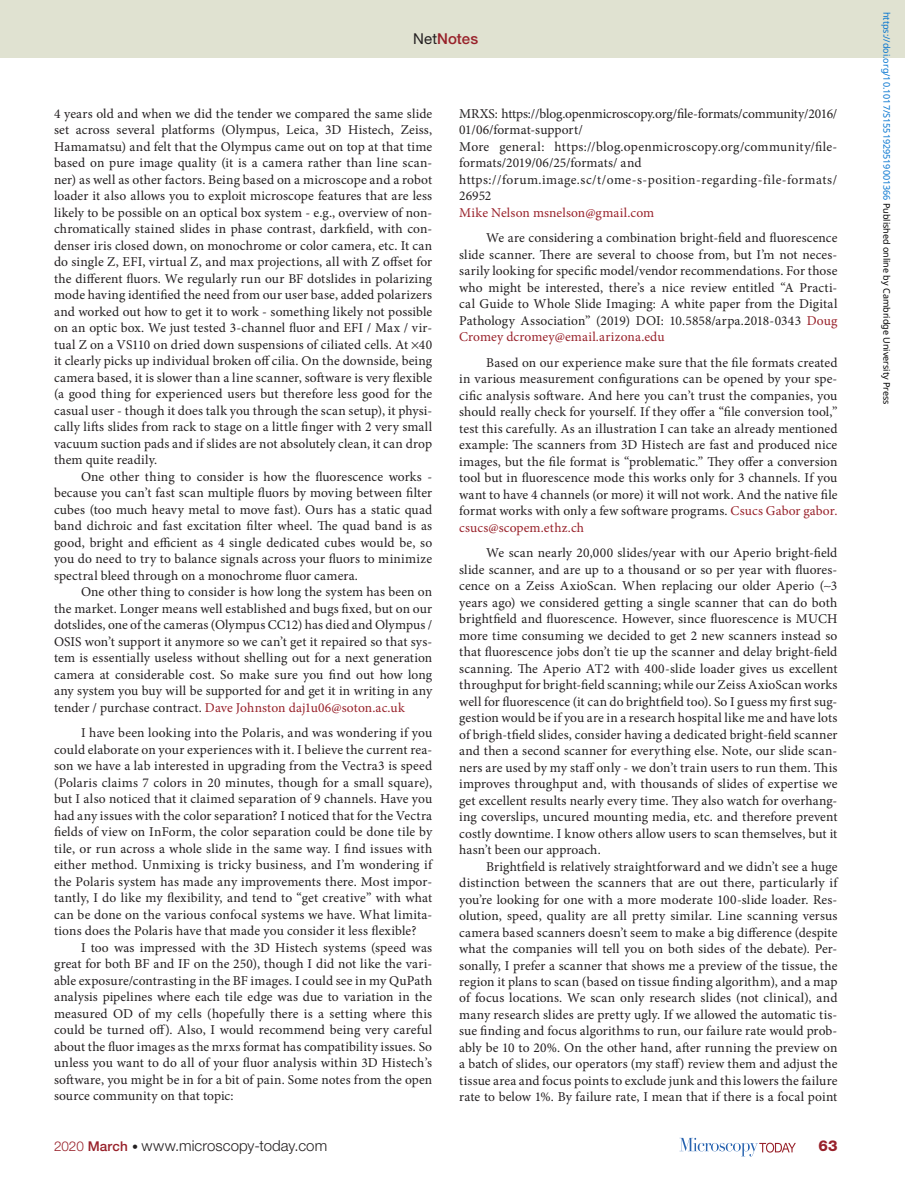
<style>
.page{position:relative;width:905px;height:1188px;background:#fff}
.page>*{position:absolute;margin:0;border:0;box-sizing:border-box;transform-origin:0 0}
.t1{font:300 15px "Helvetica Neue LT Std";letter-spacing:.005em;color:#231f20}
.t2{font:500 15px "Helvetica Neue LT Std";letter-spacing:.005em;color:#98212a}
.t3{font:800 15px "Helvetica Neue LT Std";color:#98212a}
.t4{font:13.5px/16.5px "Minion Pro";letter-spacing:.01em;color:#231f20;text-align:justify}
.t5{font:13.5px "Minion Pro";letter-spacing:.01em;color:#98212a}
.t6{font:9px "Noto Sans";color:#0172cf}
.s1{font-weight:400;color:#231f20}
.s2{color:#98212a}
.s3{font-size:13.5px;color:#98212a}
.s4{font-weight:500;font-size:13.5px;color:#98212a}
.s5{font-size:12px}
.s6{color:#000}
</style>
<div class="page">
<div style="left:0;top:0;width:904px;height:58px;background:#e0e2d1"></div>
<svg style="left:679px;top:1138px;width:116px;height:18px"></svg>
<p class="t2" style="left:413px;top:30px;width:66px"><span class="s1">Net</span>Notes</p>
<p class="t4" style="left:54px;top:105px;width:380px">4 years old and when we did the tender we compared the same slide set across several platforms (Olympus, Leica, 3D Histech, Zeiss, Hamamatsu) and felt that the Olympus came out on top at that time based on pure image quality (it is a camera rather than line scan&shy;ner) as well as other factors. Being based on a microscope and a robot loader it also allows you to exploit microscope features that are less likely to be possible on an optical box system - e.g., overview of non&shy;chromatically stained slides in phase contrast, darkfield, with con&shy;denser iris closed down, on monochrome or color camera, etc. It can do single Z, EFI, virtual Z, and max projections, all with Z offset for the different fluors. We regularly run our BF dotslides in polarizing mode having identified the need from our user base, added polarizers and worked out how to get it to work - something likely not possible on an optic box. We just tested 3-channel fluor and EFI / Max / vir&shy;tual Z on a VS110 on dried down suspensions of ciliated cells. At 40 it clearly picks up individual broken off cilia. On the downside, being camera based, it is slower than a line scanner, software is very flexible (a good thing for experienced users but therefore less good for the casual user - though it does talk you through the scan setup), it physi&shy;cally lifts slides from rack to stage on a little finger with 2 very small vacuum suction pads and if slides are not absolutely clean, it can drop them quite readily.</p>
<p class="t4" style="left:54px;top:468px;width:380px;text-indent:27px">One other thing to consider is how the fluorescence works - because you can’t fast scan multiple fluors by moving between filter cubes (too much heavy metal to move fast). Ours has a static quad band dichroic and fast excitation filter wheel. The quad band is as good, bright and efficient as 4 single dedicated cubes would be, so you do need to try to balance signals across your fluors to minimize spectral bleed through on a monochrome fluor camera.</p>
<p class="t4" style="left:54px;top:584px;width:380px;text-indent:27px">One other thing to consider is how long the system has been on the market. Longer means well established and bugs fixed, but on our dotslides, one of the cameras (Olympus CC12) has died and Olympus / OSIS won’t support it anymore so we can’t get it repaired so that sys&shy;tem is essentially useless without shelling out for a next generation camera at considerable cost. So make sure you find out how long any system you buy will be supported for and get it in writing in any tender / purchase contract. <span class="s2">Dave Johnston daj1u06@soton.ac.uk</span></p>
<p class="t4" style="left:54px;top:725px;width:380px;text-indent:27px">I have been looking into the Polaris, and was wondering if you could elaborate on your experiences with it. I believe the current rea&shy;son we have a lab interested in upgrading from the Vectra3 is speed (Polaris claims 7 colors in 20 minutes, though for a small square), but I also noticed that it claimed separation of 9 channels. Have you had any issues with the color separation? I noticed that for the Vectra fields of view on InForm, the color separation could be done tile by tile, or run across a whole slide in the same way. I find issues with either method. Unmixing is tricky business, and I’m wondering if the Polaris system has made any improvements there. Most impor&shy;tantly, I do like my flexibility, and tend to “get creative” with what can be done on the various confocal systems we have. What limita&shy;tions does the Polaris have that made you consider it less flexible?</p>
<p class="t4" style="left:54px;top:939px;width:380px;text-indent:27px">I too was impressed with the 3D Histech systems (speed was great for both BF and IF on the 250), though I did not like the vari&shy;able exposure/contrasting in the BF images. I could see in my QuPath analysis pipelines where each tile edge was due to variation in the measured OD of my cells (hopefully there is a setting where this could be turned off). Also, I would recommend being very careful about the fluor images as the mrxs format has compatibility issues. So unless you want to do all of your fluor analysis within 3D Histech’s software, you might be in for a bit of pain. Some notes from the open source community on that topic:</p>
<p class="t4" style="left:459px;top:105px;width:379px;text-align:left">MRXS: https://blog.openmicroscopy.org/file-formats/community/2016/ 01/06/format-support/<br>More general: https://blog.openmicroscopy.org/community/file&shy;formats/2019/06/25/formats/ and https://forum.image.sc/t/ome-s-position-regarding-file-formats/ 26952</p>
<p class="t5" style="left:459px;top:203px;width:196px">Mike Nelson msnelson@gmail.com</p>
<p class="t4" style="left:459px;top:230px;width:380px;text-indent:27px">We are considering a combination bright-field and fluorescence slide scanner. There are several to choose from, but I’m not neces&shy;sarily looking for specific model/vendor recommendations. For those who might be interested, there’s a nice review entitled “A Practi&shy;cal Guide to Whole Slide Imaging: A white paper from the Digital Pathology Association” (2019) DOI: 10.5858/arpa.2018-0343 <span class="s2">Doug Cromey dcromey@email.arizona.edu</span></p>
<p class="t4" style="left:459px;top:354px;width:380px;text-indent:27px">Based on our experience make sure that the file formats created in various measurement configurations can be opened by your spe&shy;cific analysis software. And here you can’t trust the companies, you should really check for yourself. If they offer a “file conversion tool,” test this carefully. As an illustration I can take an already mentioned example: The scanners from 3D Histech are fast and produced nice images, but the file format is “problematic.” They offer a conversion tool but in fluorescence mode this works only for 3 channels. If you want to have 4 channels (or more) it will not work. And the native file format works with only a few software programs. <span class="s2">Csucs Gabor gabor. csucs@scopem.ethz.ch</span></p>
<p class="t4" style="left:459px;top:545px;width:380px;text-indent:27px">We scan nearly 20,000 slides/year with our Aperio bright-field slide scanner, and are up to a thousand or so per year with fluores&shy;cence on a Zeiss AxioScan. When replacing our older Aperio (∼3 years ago) we considered getting a single scanner that can do both brightfield and fluorescence. However, since fluorescence is MUCH more time consuming we decided to get 2 new scanners instead so that fluorescence jobs don’t tie up the scanner and delay bright-field scanning. The Aperio AT2 with 400-slide loader gives us excellent throughput for bright-field scanning; while our Zeiss AxioScan works well for fluorescence (it can do brightfield too). So I guess my first sug&shy;gestion would be if you are in a research hospital like me and have lots of brigh-tfield slides, consider having a dedicated bright-field scanner and then a second scanner for everything else. Note, our slide scan&shy;ners are used by my staff only - we don’t train users to run them. This improves throughput and, with thousands of slides of expertise we get excellent results nearly every time. They also watch for overhang&shy;ing coverslips, uncured mounting media, etc. and therefore prevent costly downtime. I know others allow users to scan themselves, but it hasn’t been our approach.</p>
<p class="t4" style="left:459px;top:858px;width:380px;text-indent:27px">Brightfield is relatively straightforward and we didn’t see a huge distinction between the scanners that are out there, particularly if you’re looking for one with a more moderate 100-slide loader. Res&shy;olution, speed, quality are all pretty similar. Line scanning versus camera based scanners doesn’t seem to make a big difference (despite what the companies will tell you on both sides of the debate). Per&shy;sonally, I prefer a scanner that shows me a preview of the tissue, the region it plans to scan (based on tissue finding algorithm), and a map of focus locations. We scan only research slides (not clinical), and many research slides are pretty ugly. If we allowed the automatic tis&shy;sue finding and focus algorithms to run, our failure rate would prob&shy;ably be 10 to 20%. On the other hand, after running the preview on a batch of slides, our operators (my staff) review them and adjust the tissue area and focus points to exclude junk and this lowers the failure rate to below 1%. By failure rate, I mean that if there is a focal point</p>
<p class="t1" style="left:54px;top:1137px;width:275px"><span class="s3">2020</span> <span class="s4">March</span> <span class="s5">•</span> www.microscopy-today.com</p>
<p class="t3" style="left:818px;top:1137px;width:21px">63</p>
<p class="t6" style="left:893px;top:12px;width:394px;rotate:90deg">https://doi.org/10.1017/S1551929519001366 <span class="s6">Published online by Cambridge University Press</span></p>
</div>
